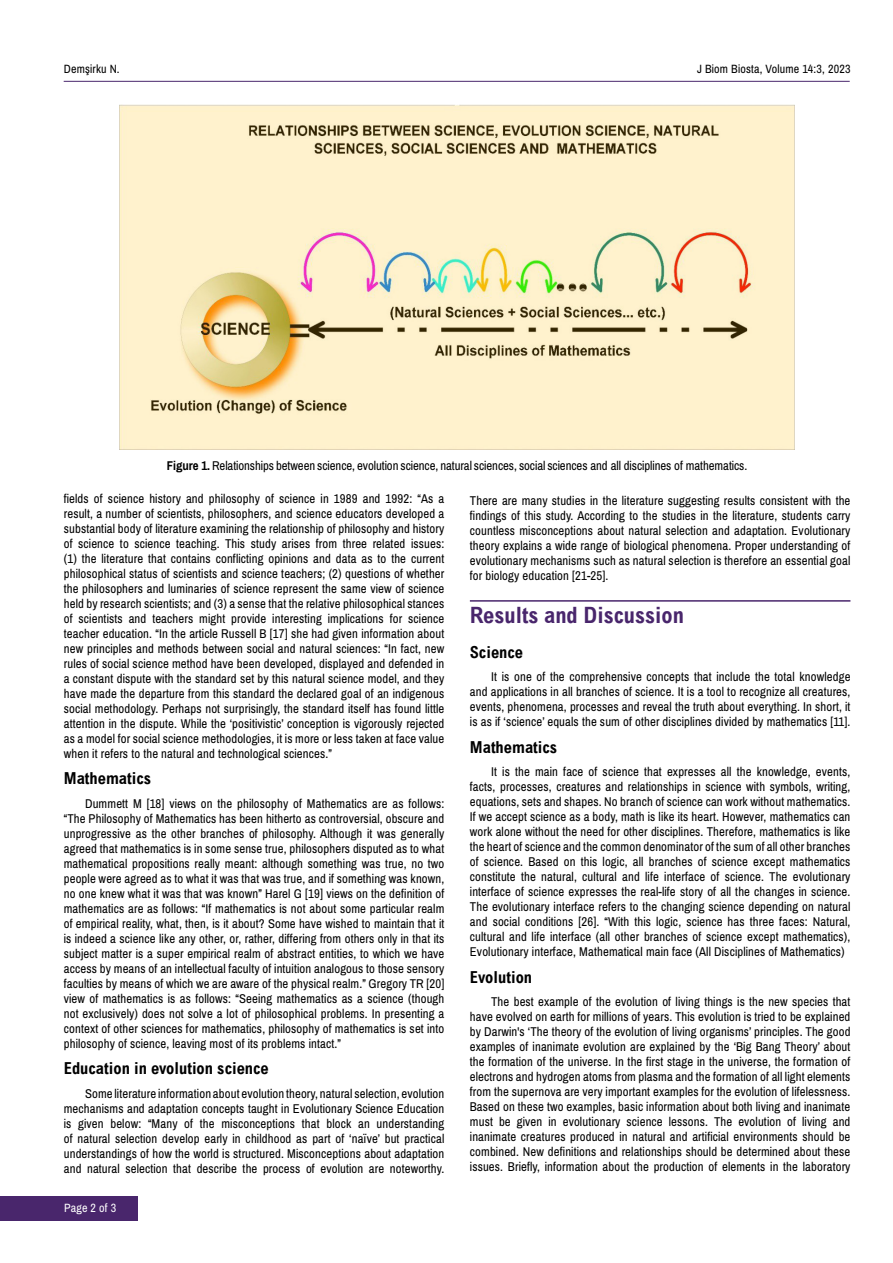
<style>
.page{position:relative;width:893px;height:1263px;background:#fff}
.page>*{position:absolute;margin:0;border:0;box-sizing:border-box;transform-origin:0 0}
.t1{font:700 condensed 22.5px "Arial";color:#49266c}
.t2{font:700 condensed 16.5px "Arial";color:#000}
.t3{font:12.75px/15px "Archivo Narrow";letter-spacing:.01em;color:#000;text-align:justify}
.t4{font:12px "Archivo Narrow";letter-spacing:.015em;color:#000}
.t5{font:12px "Archivo Narrow";letter-spacing:.015em;color:#fff}
.s1{font-weight:700}
</style>
<div class="page">
<hr style="left:64px;top:81px;width:786px;height:1px;background:#49266c">
<div style="left:0;top:1196px;width:137px;height:24px;background:#49266c"></div>
<hr style="left:470px;top:600px;width:380px;height:2px;background:#49266c">
<img style="left:120px;top:105px;width:674px;height:345px">
<p class="t4" style="left:64px;top:61px;width:57px">Demşirku N.</p>
<p class="t4" style="left:697px;top:61px;width:155px">J Biom Biosta, Volume 14:3, 2023</p>
<p class="t3" style="left:167px;top:458px;width:582px"><span class="s1">Figure 1.</span> Relationships between science, evolution science, natural sciences, social sciences and all disciplines of mathematics.</p>
<p class="t3" style="left:64px;top:491px;width:382px">fields of science history and philosophy of science in 1989 and 1992: “As a result, a number of scientists, philosophers, and science educators developed a substantial body of literature examining the relationship of philosophy and history of science to science teaching. This study arises from three related issues: (1) the literature that contains conflicting opinions and data as to the current philosophical status of scientists and science teachers; (2) questions of whether the philosophers and luminaries of science represent the same view of science held by research scientists; and (3) a sense that the relative philosophical stances of scientists and teachers might provide interesting implications for science teacher education. “In the article Russell B [17] she had given information about new principles and methods between social and natural sciences: “In fact, new rules of social science method have been developed, displayed and defended in a constant dispute with the standard set by this natural science model, and they have made the departure from this standard the declared goal of an indigenous social methodology. Perhaps not surprisingly, the standard itself has found little attention in the dispute. While the ‘positivistic’ conception is vigorously rejected as a model for social science methodologies, it is more or less taken at face value when it refers to the natural and technological sciences.”</p>
<p class="t2" style="left:64px;top:769px;width:89px">Mathematics</p>
<p class="t3" style="left:64px;top:796px;width:382px;text-indent:21px">Dummett M [18] views on the philosophy of Mathematics are as follows: “The Philosophy of Mathematics has been hitherto as controversial, obscure and unprogressive as the other branches of philosophy. Although it was generally agreed that mathematics is in some sense true, philosophers disputed as to what mathematical propositions really meant: although something was true, no two people were agreed as to what it was that was true, and if something was known, no one knew what it was that was known” Harel G [19] views on the definition of mathematics are as follows: “If mathematics is not about some particular realm of empirical reality, what, then, is it about? Some have wished to maintain that it is indeed a science like any other, or, rather, differing from others only in that its subject matter is a super empirical realm of abstract entities, to which we have access by means of an intellectual faculty of intuition analogous to those sensory faculties by means of which we are aware of the physical realm.” Gregory TR [20] view of mathematics is as follows: “Seeing mathematics as a science (though not exclusively) does not solve a lot of philosophical problems. In presenting a context of other sciences for mathematics, philosophy of mathematics is set into philosophy of science, leaving most of its problems intact.”</p>
<p class="t2" style="left:64px;top:1059px;width:207px">Education in evolution science</p>
<p class="t3" style="left:64px;top:1086px;width:382px;text-indent:21px">Some literature information about evolution theory, natural selection, evolution mechanisms and adaptation concepts taught in Evolutionary Science Education is given below: “Many of the misconceptions that block an understanding of natural selection develop early in childhood as part of ‘naïve’ but practical understandings of how the world is structured. Misconceptions about adaptation and natural selection that describe the process of evolution are noteworthy.</p>
<p class="t5" style="left:64px;top:1201px;width:54px">Page 2 of 3</p>
<p class="t3" style="left:470px;top:494px;width:382px">There are many studies in the literature suggesting results consistent with the findings of this study. According to the studies in the literature, students carry countless misconceptions about natural selection and adaptation. Evolutionary theory explains a wide range of biological phenomena. Proper understanding of evolutionary mechanisms such as natural selection is therefore an essential goal for biology education [21-25].</p>
<h1 class="t1" style="left:470px;top:602px;width:216px">Results and Discussion</h1>
<p class="t2" style="left:470px;top:643px;width:55px">Science</p>
<p class="t3" style="left:470px;top:670px;width:382px;text-indent:21px">It is one of the comprehensive concepts that include the total knowledge and applications in all branches of science. It is a tool to recognize all creatures, events, phenomena, processes and reveal the truth about everything. In short, it is as if ‘science’ equals the sum of other disciplines divided by mathematics [11].</p>
<p class="t2" style="left:470px;top:738px;width:89px">Mathematics</p>
<p class="t3" style="left:470px;top:765px;width:382px;text-indent:21px">It is the main face of science that expresses all the knowledge, events, facts, processes, creatures and relationships in science with symbols, writing, equations, sets and shapes. No branch of science can work without mathematics.<br>If we accept science as a body, math is like its heart. However, mathematics can work alone without the need for other disciplines. Therefore, mathematics is like the heart of science and the common denominator of the sum of all other branches of science. Based on this logic, all branches of science except mathematics constitute the natural, cultural and life interface of science. The evolutionary interface of science expresses the real-life story of all the changes in science.<br>The evolutionary interface refers to the changing science depending on natural and social conditions [26]. “With this logic, science has three faces: Natural, cultural and life interface (all other branches of science except mathematics), Evolutionary interface, Mathematical main face (All Disciplines of Mathematics)</p>
<p class="t2" style="left:470px;top:968px;width:64px">Evolution</p>
<p class="t3" style="left:470px;top:995px;width:382px;text-indent:21px">The best example of the evolution of living things is the new species that have evolved on earth for millions of years. This evolution is tried to be explained by Darwin's ‘The theory of the evolution of living organisms’ principles. The good examples of inanimate evolution are explained by the ‘Big Bang Theory’ about the formation of the universe. In the first stage in the universe, the formation of electrons and hydrogen atoms from plasma and the formation of all light elements from the supernova are very important examples for the evolution of lifelessness.<br>Based on these two examples, basic information about both living and inanimate must be given in evolutionary science lessons. The evolution of living and inanimate creatures produced in natural and artificial environments should be combined. New definitions and relationships should be determined about these issues. Briefly, information about the production of elements in the laboratory</p>
</div>
